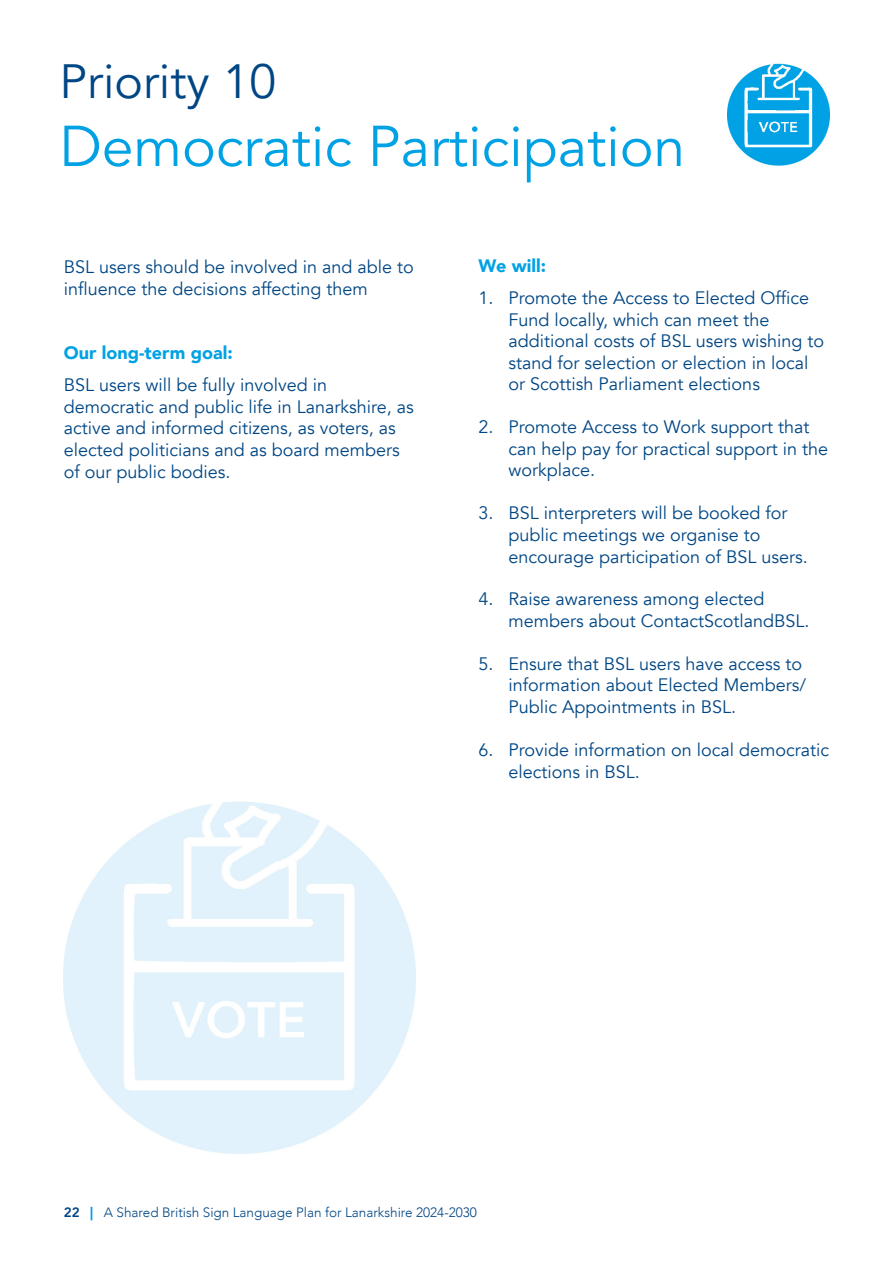
<style>
.page{position:relative;width:893px;height:1263px;background:#fff}
.page>*{position:absolute;margin:0;border:0;box-sizing:border-box;transform-origin:0 0}
.subtitle{font:57px "Avenir";color:#00a2e4}
.sub_subtitle{font:48px "Avenir";color:#004684}
.bullet{font:18px/21.6px "Avenir";color:#004684}
.body{font:18px/21.6px "Avenir";color:#004684}
.body-2{font:900 18px "Avenir";color:#00a2e4}
.t1{font:300 13.5px "Avenir";color:#004684}
.s1{font-weight:800}
.s2{font-weight:900;color:#00a2e4}
</style>
<div class="page">
<img style="left:727px;top:63px;width:102px;height:103px">
<img style="left:64px;top:802px;width:351px;height:351px">
<h2 class="sub_subtitle" style="left:60px;top:52px;width:218px">Priority 10</h2>
<h1 class="subtitle" style="left:60px;top:112px;width:627px">Democratic Participation</h1>
<p class="body" style="left:64px;top:257px;width:352px">BSL users should be involved in and able to influence the decisions affecting them</p>
<p class="body-2" style="left:64px;top:337px;width:170px">Our long-term goal:</p>
<p class="body" style="left:64px;top:375px;width:351px">BSL users will be fully involved in democratic and public life in Lanarkshire, as active and informed citizens, as voters, as elected politicians and as board members of our public bodies.</p>
<p class="body-2" style="left:478px;top:250px;width:69px">We will:</p>
<p class="bullet" style="left:508px;top:287px;width:317px;text-indent:-30px">1. Promote the Access to Elected Office Fund locally, which can meet the additional costs of BSL users wishing to stand for selection or election in local or Scottish Parliament elections</p>
<p class="bullet" style="left:508px;top:417px;width:321px;text-indent:-30px">2. Promote Access to Work support that can help pay for practical support in the workplace.</p>
<p class="bullet" style="left:508px;top:503px;width:301px;text-indent:-30px">3. BSL interpreters will be booked for public meetings we organise to encourage participation of BSL users.</p>
<p class="bullet" style="left:508px;top:589px;width:303px;text-indent:-30px">4. Raise awareness among elected members about ContactScotlandBSL.</p>
<p class="bullet" style="left:508px;top:653px;width:299px;text-indent:-30px">5. Ensure that BSL users have access to information about Elected Members/<br>Public Appointments in BSL.</p>
<p class="bullet" style="left:508px;top:739px;width:322px;text-indent:-30px">6. Provide information on local democratic elections in BSL.</p>
<p class="t1" style="left:64px;top:1204px;width:415px"><span class="s1">22</span> <span class="s2">|</span> A Shared British Sign Language Plan for Lanarkshire 2024-2030</p>
</div>
